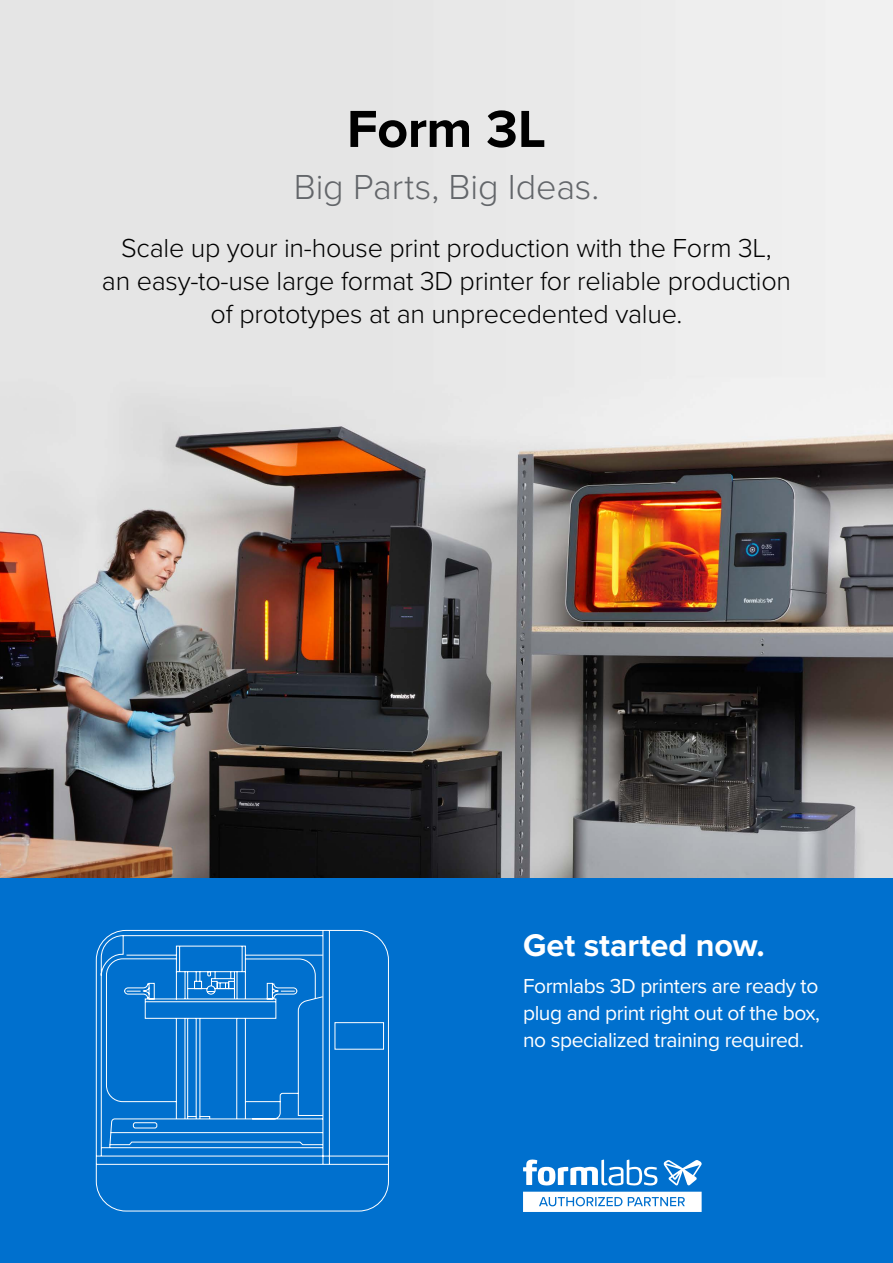
<style>
.page{position:relative;width:893px;height:1263px;background:#fff}
.page>*{position:absolute;margin:0;border:0;box-sizing:border-box;transform-origin:0 0}
.t1{font:700 54px "Proxima Nova";letter-spacing:-.01em;color:#000}
.t2{font:300 36px "Proxima Nova";letter-spacing:-.005em;color:#63666a}
.t3{font:700 32.55px "Proxima Nova";color:#fff}
.t4{font:300 27px/33px "Proxima Nova";letter-spacing:-.01em;color:#000;text-align:center}
.t5{font:21px/27px "Proxima Nova";letter-spacing:-.02em;color:#fff;text-align:justify}
</style>
<div class="page">
<img style="left:0;top:0;width:893px;height:878px">
<div style="left:0;top:878px;width:893px;height:385px;background:#0070ce"></div>
<svg style="left:96px;top:930px;width:293px;height:282px"></svg>
<svg style="left:663px;top:1160px;width:39px;height:26px"></svg>
<svg style="left:523px;top:1159px;width:134px;height:26px"></svg>
<svg style="left:523px;top:1192px;width:179px;height:20px;background:#dbeaf7"></svg>
<h1 class="t1" style="left:347px;top:89px;width:201px">Form 3L</h1>
<h2 class="t2" style="left:294px;top:160px;width:307px">Big Parts, Big Ideas.</h2>
<p class="t4" style="left:102px;top:230px;width:691px">Scale up your in-house print production with the Form 3L,<br>an easy-to-use large format 3D printer for reliable production of prototypes at an unprecedented value.</p>
<p class="t3" style="left:523px;top:921px;width:243px">Get started now.</p>
<p class="t5" style="left:523px;top:971px;width:299px">Formlabs 3D printers are ready to plug and print right out of the box, no specialized training required.</p>
</div>
